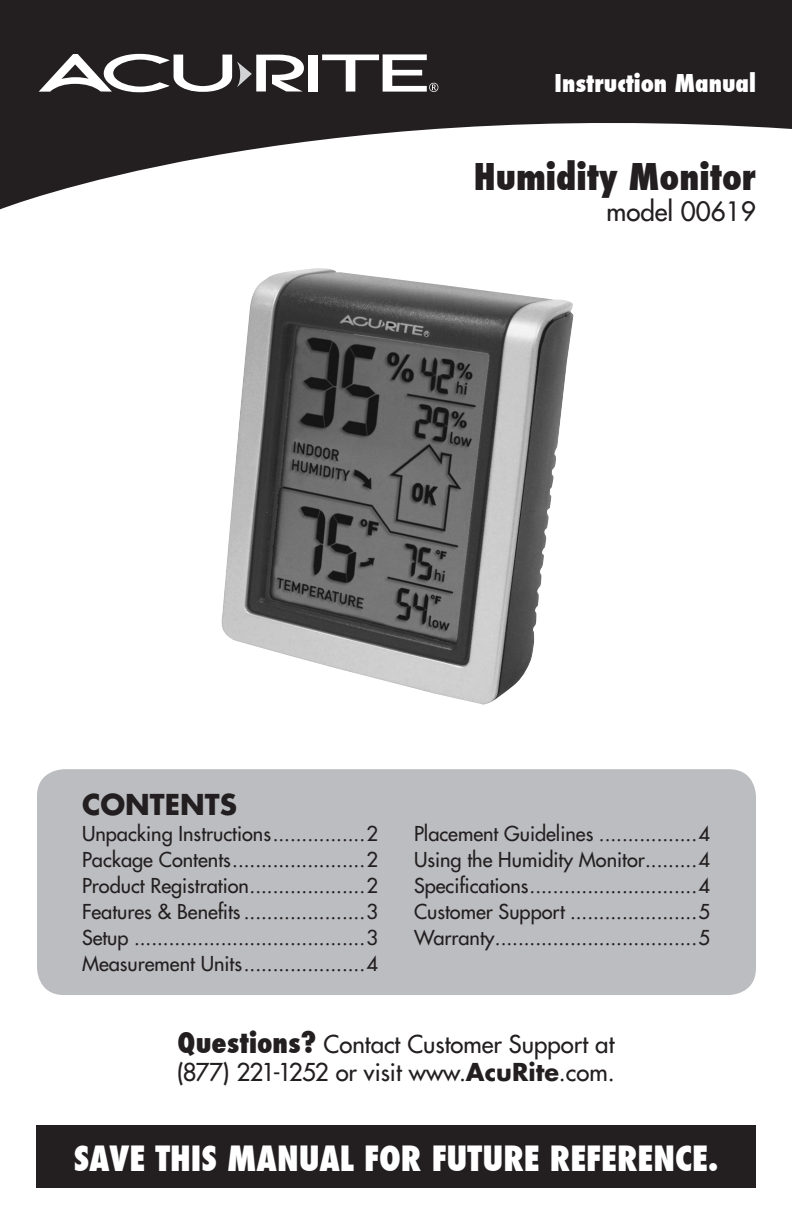
<style>
.page{position:relative;width:792px;height:1224px;background:#fff}
.page>*{position:absolute;margin:0;border:0;box-sizing:border-box;transform-origin:0 0}
.t1{font:800 condensed 36px "Futura";color:#231f20}
.t2{font:800 condensed 34px "Futura";color:#fff}
.t3{font:700 28px "Futura";color:#231f20}
.t4{font:26px "Futura";color:#231f20}
.t5{font:24px "Futura";color:#231f20}
.t6{font:800 condensed 24px "Futura";color:#fff}
.t7{font:20px/26px "Futura";color:#231f20;text-align:justify}
.s1{font-weight:800;font-stretch:condensed;font-size:28px}
.s2{font-weight:700}
</style>
<div class="page">
<svg style="left:0;top:0;width:792px;height:209px;fill:#231f20"></svg>
<div style="left:309px;top:55px;width:9px;height:37px;background:#fff"></div>
<svg style="left:39px;top:54px;width:265px;height:38px"></svg>
<svg style="left:322px;top:54px;width:116px;height:38px"></svg>
<div style="left:37px;top:769px;width:719px;height:226px;background:#bcbdc0;border-radius:27px"></div>
<img style="left:221px;top:268px;width:353px;height:437px">
<div style="left:36px;top:1125px;width:720px;height:63px;background:#231f20"></div>
<p class="t6" style="left:555px;top:67px;width:203px">Instruction Manual</p>
<h2 class="t1" style="left:474px;top:152px;width:284px">Humidity Monitor</h2>
<p class="t4" style="left:606px;top:194px;width:151px">model 00619</p>
<p class="t3" style="left:82px;top:785px;width:157px">CONTENTS</p>
<p class="t7" style="left:82px;top:820px;width:297px">Unpacking Instructions................2<br>Package Contents.......................2<br>Product Registration....................2<br>Features &amp; Benefts .....................3<br>Setup ........................................3<br>Measurement Units.....................4</p>
<p class="t7" style="left:414px;top:820px;width:298px">Placement Guidelines .................4<br>Using the Humidity Monitor.........4<br>Specifcations.............................4<br>Customer Support ......................5<br>Warranty...................................5</p>
<p class="t5" style="left:178px;top:1028px;width:438px"><span class="s1">Questions?</span> Contact Customer Support at</p>
<p class="t5" style="left:177px;top:1057px;width:439px">(877) 221-1252 or visit www.<span class="s2">AcuRite</span>.com.</p>
<p class="t2" style="left:74px;top:1135px;width:646px">SAVE THIS MANUAL FOR FUTURE REFERENCE.</p>
</div>
